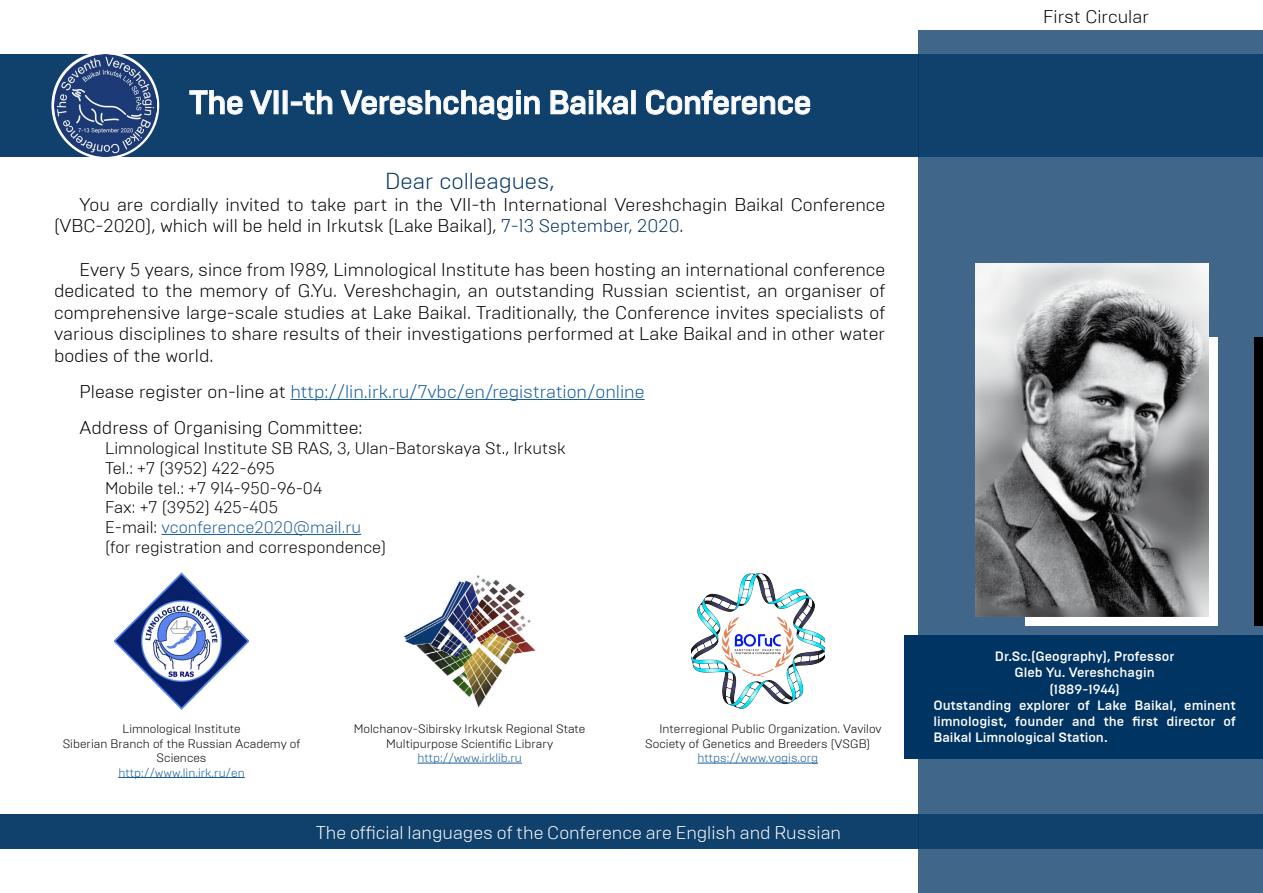
<style>
.page{position:relative;width:1263px;height:893px;background:#fff}
.page>*{position:absolute;margin:0;border:0;box-sizing:border-box;transform-origin:0 0}
.t1{font:500 33px "Brutal Type";letter-spacing:-.025em;color:#fff}
.t2{font:300 22.5px "Brutal Type";color:#003463}
.t3{font:300 18px/21.6px "Brutal Type";color:#000}
.t4{font:300 18px "Brutal Type";color:#165b9a}
.t5{font:300 18px "Brutal Type";color:#fff}
.t6{font:300 16.5px/19.8px "Brutal Type";color:#000}
.t7{font:500 13.5px "Brutal Type";color:#fff}
.t8{font:300 12px/14.4px "Brutal Type";color:#000;text-align:center}
.t9{font:300 12px "Brutal Type";color:#165b9a}
.s1{color:#003463}
.s2{color:#000}
.s3{color:#165b9a}
</style>
<div class="page">
<div style="left:918px;top:31px;width:345px;height:862px;background:#40668a"></div>
<div style="left:0;top:54px;width:1263px;height:103px;background:#10406c"></div>
<div style="left:0;top:814px;width:1263px;height:35px;background:#10406c"></div>
<div style="left:904px;top:635px;width:359px;height:123px;background:#003463"></div>
<hr style="left:118px;top:777px;width:127px;height:1px;background:#165b9a">
<hr style="left:417px;top:763px;width:105px;height:1px;background:#165b9a">
<svg style="left:189px;top:90px;width:54px;height:25px"></svg>
<svg style="left:250px;top:90px;width:22px;height:25px"></svg>
<svg style="left:291px;top:90px;width:42px;height:25px"></svg>
<svg style="left:340px;top:90px;width:200px;height:30px"></svg>
<svg style="left:550px;top:90px;width:78px;height:25px"></svg>
<svg style="left:646px;top:89px;width:164px;height:26px"></svg>
<div style="left:1026px;top:338px;width:192px;height:288px;background:#fff"></div>
<img style="left:975px;top:263px;width:234px;height:354px">
<img style="left:403px;top:575px;width:133px;height:133px">
<img style="left:115px;top:573px;width:133px;height:136px">
<img style="left:691px;top:573px;width:133px;height:136px">
<img style="left:54px;top:54px;width:103px;height:103px">
<div style="left:1254px;top:338px;width:9px;height:288px;background:#000"></div>
<hr style="left:162px;top:534px;width:199px;height:1px;background:#165b9a">
<hr style="left:290px;top:399px;width:354px;height:1px;background:#165b9a">
<hr style="left:697px;top:763px;width:121px;height:1px;background:#165b9a">
<h1 class="t1" style="left:189px;top:82px;width:624px">The VII-th Vereshchagin Baikal Conference</h1>
<p class="t2" style="left:385px;top:167px;width:171px">Dear colleagues,</p>
<p class="t3" style="left:54px;top:193px;width:833px;text-indent:26px">You are cordially invited to take part in the VII-th International Vereshchagin Baikal Conference (VBC-2020), which will be held in Irkutsk (Lake Baikal), <span class="s1">7-13 September, 2020</span>.</p>
<p class="t3" style="left:54px;top:258px;width:833px;text-align:justify;text-indent:26px">Every 5 years, since from 1989, Limnological Institute has been hosting an international conference dedicated to the memory of G.Yu. Vereshchagin, an outstanding Russian scientist, an organiser of comprehensive large-scale studies at Lake Baikal. Traditionally, the Conference invites specialists of various disciplines to share results of their investigations performed at Lake Baikal and in other water bodies of the world.</p>
<p class="t4" style="left:80px;top:381px;width:566px"><span class="s2">Please register on-line at</span> http://lin.irk.ru/7vbc/en/registration/online</p>
<p class="t3" style="left:80px;top:416px;width:284px">Address of Organising Committee:</p>
<p class="t6" style="left:105px;top:438px;width:462px">Limnological Institute SB RAS, 3, Ulan-Batorskaya St., Irkutsk Tel.: +7 (3952) 422-695<br>Mobile tel.: +7 914-950-96-04<br>Fax: +7 (3952) 425-405<br>E-mail: <span class="s3">vconference2020@mail.ru<br></span>(for registration and correspondence)</p>
<p class="t8" style="left:63px;top:721px;width:239px">Limnological Institute<br>Siberian Branch of the Russian Academy of<br>Sciences</p>
<p class="t9" style="left:118px;top:765px;width:128px">http://www.lin.irk.ru/en</p>
<p class="t8" style="left:354px;top:721px;width:233px">Molchanov-Sibirsky Irkutsk Regional State<br>Multipurpose Scientific Library</p>
<p class="t9" style="left:417px;top:750px;width:106px">http://www.irklib.ru</p>
<p class="t8" style="left:645px;top:721px;width:238px;text-align:left;text-indent:14px">Interregional Public Organization. Vavilov<br>Society of Genetics and Breeders (VSGB)</p>
<p class="t9" style="left:697px;top:750px;width:122px">https://www.vogis.org</p>
<p class="t5" style="left:316px;top:821px;width:527px">The official languages of the Conference are English and Russian</p>
<p class="t3" style="left:1043px;top:5px;width:107px">First Circular</p>
<p class="t7" style="left:995px;top:648px;width:181px">Dr.Sc.(Geography), Professor</p>
<p class="t7" style="left:1014px;top:664px;width:142px">Gleb Yu. Vereshchagin</p>
<p class="t7" style="left:1049px;top:681px;width:72px">(1889-1944)</p>
<p class="t7" style="left:933px;top:697px;width:304px">Outstanding explorer of Lake Baikal, eminent</p>
<p class="t7" style="left:933px;top:713px;width:304px">limnologist, founder and the first director of</p>
<p class="t7" style="left:933px;top:729px;width:176px">Baikal Limnological Station.</p>
</div>
